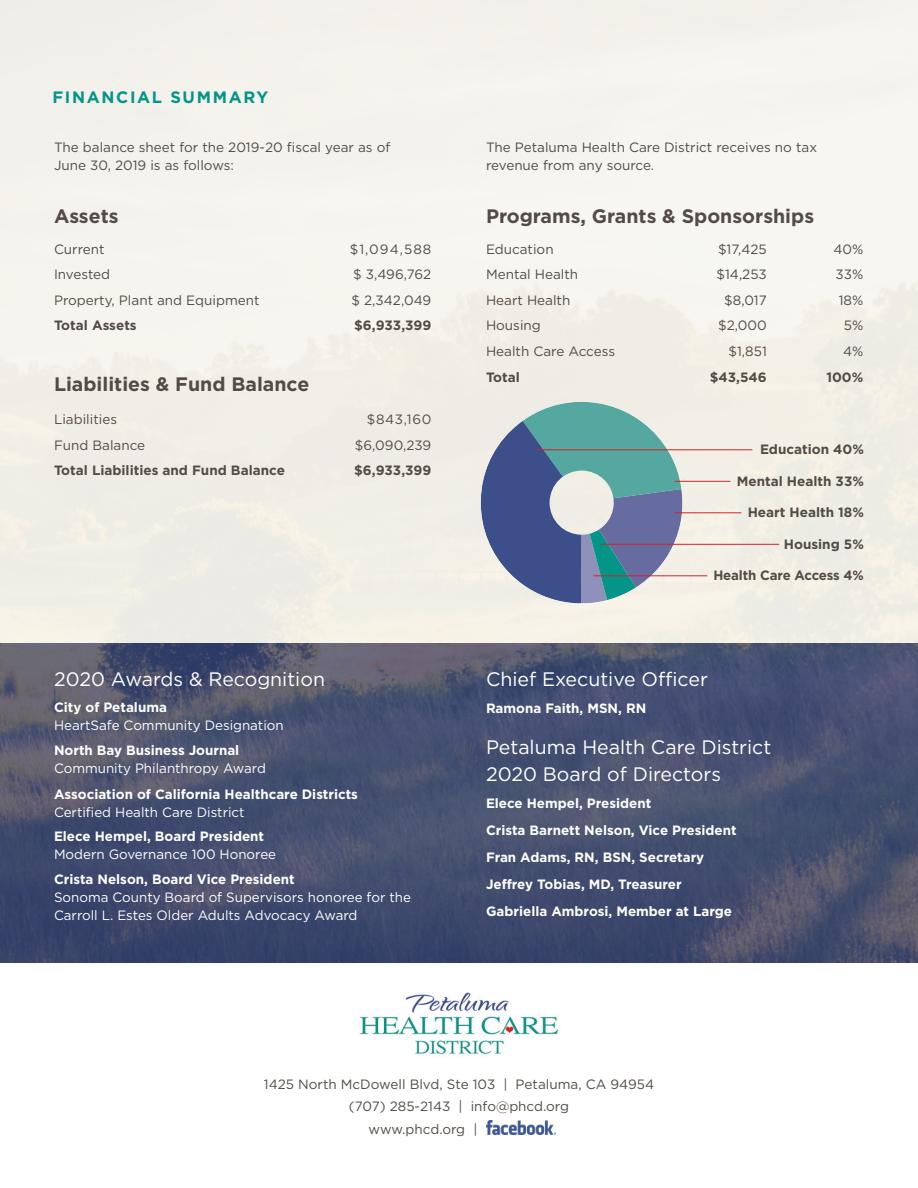
<style>
.page{position:relative;width:918px;height:1188px;background:#fff}
.page>*{position:absolute;margin:0;border:0;box-sizing:border-box;transform-origin:0 0}
.subhead{font:19.5px/27px "Gotham";color:#fff}
.t1{font:700 19.5px "Gotham";color:#524c45}
.page_header{font:700 16.5px "Gotham";letter-spacing:.1em;color:#039588}
.t2{font:13.5px/18px "Gotham";color:#524c45}
.sidebar_body{font:700 13.5px "Gotham";color:#fff}
.sidebar_body-2{font:13.5px/18px "Gotham";color:#fff}
.t3{font:700 13.5px "Gotham";color:#524c45}
</style>
<div class="page">
<div style="left:0;top:0;width:918px;height:644px;background:#f4f1ea"></div>
<svg style="left:481px;top:402px;width:202px;height:201px"></svg>
<svg style="left:0;top:644px;width:918px;height:319px;background:#47506e"></svg>
<img style="left:360px;top:992px;width:198px;height:63px">
<hr style="left:536px;top:449px;width:216px;height:1px;background:#d1232a">
<hr style="left:675px;top:481px;width:55px;height:1px;background:#d1232a">
<hr style="left:675px;top:512px;width:66px;height:1px;background:#d1232a">
<hr style="left:601px;top:544px;width:178px;height:1px;background:#d1232a">
<hr style="left:593px;top:575px;width:114px;height:1px;background:#d1232a">
<img style="left:486px;top:1120px;width:69px;height:14px">
<p class="page_header" style="left:52px;top:86px;width:217px">FINANCIAL SUMMARY</p>
<p class="t2" style="left:54px;top:138px;width:338px">The balance sheet for the 2019-20 fiscal year as of<br>June 30, 2019 is as follows:</p>
<p class="t1" style="left:54px;top:203px;width:66px">Assets</p>
<p class="t2" style="left:54px;top:240px;width:52px">Current</p>
<p class="t2" style="left:350px;top:240px;width:83px">$1,094,588</p>
<p class="t2" style="left:54px;top:265px;width:58px">Invested</p>
<p class="t2" style="left:353px;top:265px;width:80px">$ 3,496,762</p>
<p class="t2" style="left:54px;top:291px;width:207px">Property, Plant and Equipment</p>
<p class="t2" style="left:352px;top:291px;width:81px">$ 2,342,049</p>
<p class="t3" style="left:54px;top:317px;width:84px">Total Assets</p>
<p class="t3" style="left:354px;top:317px;width:79px">$6,933,399</p>
<p class="t1" style="left:54px;top:371px;width:257px">Liabilities &amp; Fund Balance</p>
<p class="t2" style="left:54px;top:410px;width:65px">Liabilities</p>
<p class="t2" style="left:367px;top:410px;width:66px">$843,160</p>
<p class="t2" style="left:54px;top:435px;width:93px">Fund Balance</p>
<p class="t2" style="left:355px;top:435px;width:78px">$6,090,239</p>
<p class="t3" style="left:54px;top:461px;width:232px">Total Liabilities and Fund Balance</p>
<p class="t3" style="left:354px;top:461px;width:79px">$6,933,399</p>
<p class="subhead" style="left:54px;top:665px;width:273px">2020 Awards &amp; Recognition</p>
<p class="sidebar_body" style="left:54px;top:698px;width:114px">City of Petaluma</p>
<p class="sidebar_body-2" style="left:54px;top:716px;width:231px">HeartSafe Community Designation</p>
<p class="sidebar_body" style="left:54px;top:741px;width:187px">North Bay Business Journal</p>
<p class="sidebar_body-2" style="left:54px;top:759px;width:213px">Community Philanthropy Award</p>
<p class="sidebar_body" style="left:54px;top:785px;width:306px">Association of California Healthcare Districts</p>
<p class="sidebar_body-2" style="left:54px;top:803px;width:192px">Certified Health Care District</p>
<p class="sidebar_body" style="left:54px;top:827px;width:212px">Elece Hempel, Board President</p>
<p class="sidebar_body-2" style="left:54px;top:845px;width:224px">Modern Governance 100 Honoree</p>
<p class="sidebar_body" style="left:54px;top:870px;width:242px">Crista Nelson, Board Vice President</p>
<p class="sidebar_body-2" style="left:54px;top:888px;width:359px">Sonoma County Board of Supervisors honoree for the<br>Carroll L. Estes Older Adults Advocacy Award</p>
<p class="t2" style="left:486px;top:138px;width:333px">The Petaluma Health Care District receives no tax revenue from any source.</p>
<p class="t1" style="left:486px;top:203px;width:330px">Programs, Grants &amp; Sponsorships</p>
<p class="t2" style="left:486px;top:240px;width:69px">Education</p>
<p class="t2" style="left:718px;top:240px;width:50px">$17,425</p>
<p class="t2" style="left:833px;top:240px;width:31px">40%</p>
<p class="t2" style="left:486px;top:265px;width:94px">Mental Health</p>
<p class="t2" style="left:717px;top:265px;width:52px">$14,253</p>
<p class="t2" style="left:836px;top:265px;width:29px">33%</p>
<p class="t2" style="left:486px;top:291px;width:86px">Heart Health</p>
<p class="t2" style="left:724px;top:291px;width:44px">$8,017</p>
<p class="t2" style="left:839px;top:291px;width:26px">18%</p>
<p class="t2" style="left:486px;top:316px;width:56px">Housing</p>
<p class="t2" style="left:718px;top:316px;width:50px">$2,000</p>
<p class="t2" style="left:844px;top:316px;width:21px">5%</p>
<p class="t2" style="left:486px;top:342px;width:131px">Health Care Access</p>
<p class="t2" style="left:729px;top:342px;width:40px">$1,851</p>
<p class="t2" style="left:843px;top:342px;width:22px">4%</p>
<p class="t3" style="left:486px;top:368px;width:35px">Total</p>
<p class="t3" style="left:710px;top:368px;width:59px">$43,546</p>
<p class="t3" style="left:826px;top:368px;width:39px">100%</p>
<p class="t3" style="left:760px;top:441px;width:105px">Education 40%</p>
<p class="t3" style="left:737px;top:472px;width:129px">Mental Health 33%</p>
<p class="t3" style="left:748px;top:504px;width:118px">Heart Health 18%</p>
<p class="t3" style="left:784px;top:535px;width:82px">Housing 5%</p>
<p class="t3" style="left:713px;top:567px;width:152px">Health Care Access 4%</p>
<p class="subhead" style="left:486px;top:665px;width:223px">Chief Executive Officer</p>
<p class="sidebar_body" style="left:486px;top:699px;width:162px">Ramona Faith, MSN, RN</p>
<p class="subhead" style="left:486px;top:733px;width:287px">Petaluma Health Care District<br>2020 Board of Directors</p>
<p class="sidebar_body" style="left:486px;top:794px;width:167px">Elece Hempel, President</p>
<p class="sidebar_body" style="left:486px;top:821px;width:252px">Crista Barnett Nelson, Vice President</p>
<p class="sidebar_body" style="left:486px;top:848px;width:220px">Fran Adams, RN, BSN, Secretary</p>
<p class="sidebar_body" style="left:486px;top:875px;width:197px">Jeffrey Tobias, MD, Treasurer</p>
<p class="sidebar_body" style="left:486px;top:902px;width:248px">Gabriella Ambrosi, Member at Large</p>
<p class="t2" style="left:264px;top:1074px;width:392px">1425 North McDowell Blvd, Ste 103 | Petaluma, CA 94954</p>
<p class="t2" style="left:349px;top:1097px;width:222px">(707) 285-2143 | info@phcd.org</p>
<p class="t2" style="left:369px;top:1119px;width:110px">www.phcd.org |</p>
</div>
